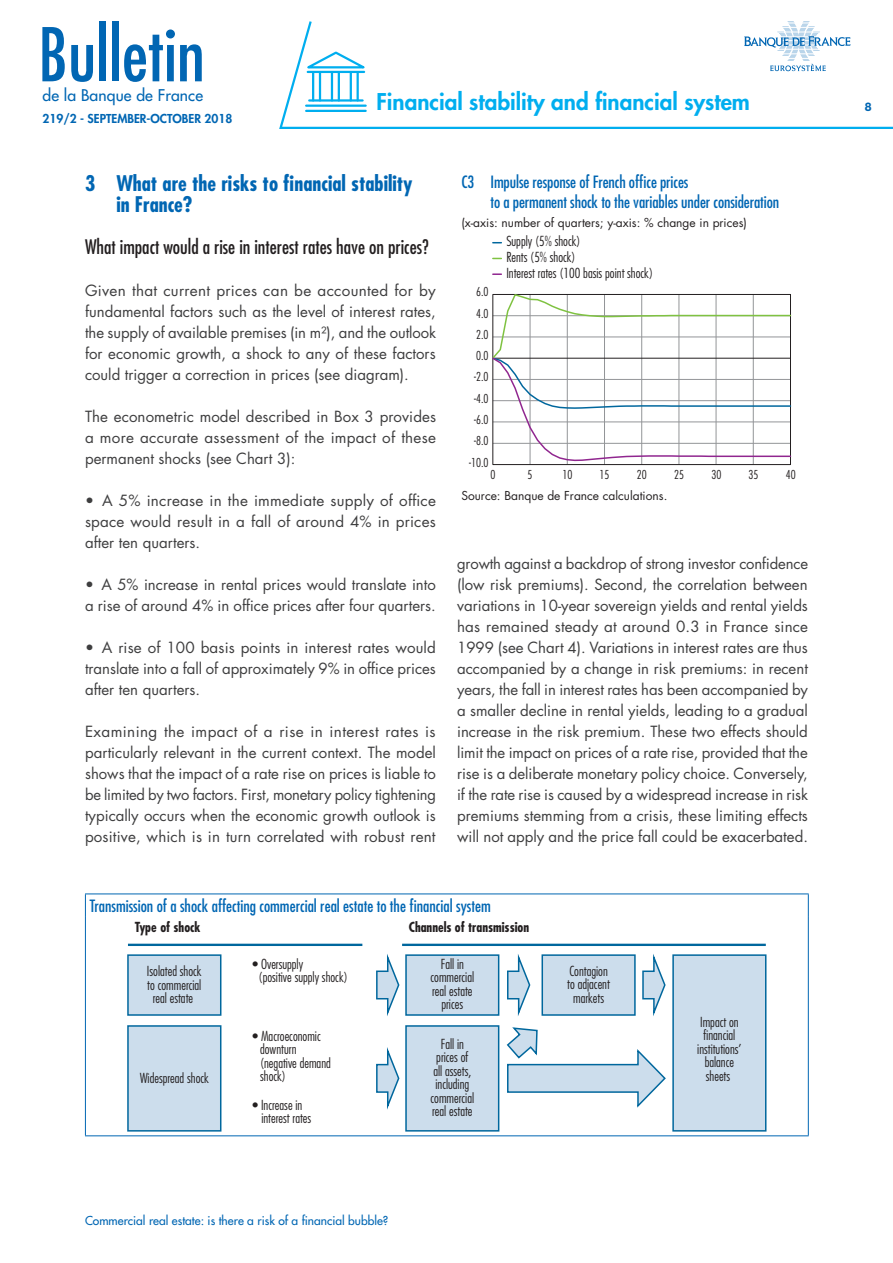
<style>
.page{position:relative;width:893px;height:1263px;background:#fff}
.page>*{position:absolute;margin:0;border:0;box-sizing:border-box;transform-origin:0 0}
.t1{font:condensed 72px "Futura Std";color:#0166b3}
.t2{font:800 22.5px "Futura Std";color:#00aeef}
.t3{font:700 condensed 21px/21px "Futura Std";color:#0166b3}
.t4{font:condensed 19.5px "Futura Std";color:#231f20}
.t5{font:condensed 16.5px/19.8px "Futura Std";letter-spacing:-.005em;color:#0166b3}
.t6{font:500 15.75px "Futura Std";letter-spacing:.01em;color:#0166b3}
.t7{font:15px/21px "Futura Std";color:#3e3e3f;text-align:justify}
.t8{font:300 condensed 13.5px/13.5px "Futura Std";color:#231f20;text-align:center}
.t9{font:700 condensed 13.5px "Futura Std";color:#231f20}
.t10{font:12px "Futura Std";color:#231f20}
.t11{font:500 12px "Futura Std";color:#0166b3}
.t12{font:300 condensed 12px "Futura Std";color:#231f20}
.t13{font:800 12px "Futura Std";color:#0166b3}
.t14{font:800 12px "Helvetica Neue LT Std";color:#0166b3;scale:.9 1}
</style>
<div class="page">
<svg style="left:279px;top:21px;width:614px;height:108px"></svg>
<svg style="left:744px;top:22px;width:106px;height:49px"></svg>
<hr style="left:308px;top:71px;width:56px;height:2px;background:#00aeef">
<svg style="left:299px;top:50px;width:68px;height:20px"></svg>
<hr style="left:309px;top:99px;width:54px;height:3px;background:#00aeef">
<hr style="left:306px;top:105px;width:60px;height:2px;background:#00aeef">
<hr style="left:306px;top:110px;width:60px;height:2px;background:#00aeef">
<hr style="left:312px;top:72px;width:2px;height:28px;background:#00aeef">
<hr style="left:319px;top:72px;width:2px;height:28px;background:#00aeef">
<hr style="left:331px;top:72px;width:2px;height:28px;background:#00aeef">
<hr style="left:338px;top:72px;width:2px;height:28px;background:#00aeef">
<hr style="left:350px;top:72px;width:2px;height:28px;background:#00aeef">
<hr style="left:357px;top:72px;width:2px;height:28px;background:#00aeef">
<hr style="left:530px;top:294px;width:1px;height:171px;background:#939598">
<hr style="left:567px;top:294px;width:1px;height:171px;background:#939598">
<hr style="left:604px;top:294px;width:1px;height:171px;background:#939598">
<hr style="left:641px;top:294px;width:1px;height:171px;background:#939598">
<hr style="left:679px;top:294px;width:1px;height:171px;background:#939598">
<hr style="left:716px;top:294px;width:1px;height:171px;background:#939598">
<hr style="left:753px;top:294px;width:1px;height:171px;background:#939598">
<svg style="left:492px;top:294px;width:300px;height:168px"></svg>
<svg style="left:493px;top:273px;width:8px;height:2px"></svg>
<svg style="left:86px;top:894px;width:722px;height:241px"></svg>
<hr style="left:85px;top:893px;width:724px;height:1px;background:#0166b3">
<svg style="left:85px;top:894px;width:1px;height:22px"></svg>
<svg style="left:808px;top:894px;width:1px;height:22px"></svg>
<hr style="left:85px;top:916px;width:1px;height:219px;background:#0166b3">
<hr style="left:808px;top:916px;width:1px;height:219px;background:#0166b3">
<hr style="left:85px;top:1135px;width:724px;height:1px;background:#0166b3">
<hr style="left:128px;top:944px;width:234px;height:2px;background:#00679d">
<svg style="left:375px;top:950px;width:25px;height:70px"></svg>
<svg style="left:375px;top:1043px;width:25px;height:71px"></svg>
<svg style="left:506px;top:950px;width:25px;height:70px"></svg>
<svg style="left:506px;top:1026px;width:161px;height:83px"></svg>
<svg style="left:641px;top:950px;width:25px;height:70px"></svg>
<hr style="left:402px;top:944px;width:364px;height:2px;background:#00679d">
<div style="left:128px;top:955px;width:93px;height:60px;background:#ccddec"></div>
<div style="left:127px;top:954px;width:94px;height:62px;border:2px solid #00679d"></div>
<div style="left:128px;top:1026px;width:93px;height:105px;background:#ccddec"></div>
<div style="left:127px;top:1025px;width:94px;height:106px;border:2px solid #00679d"></div>
<div style="left:406px;top:955px;width:93px;height:60px;background:#ccddec"></div>
<div style="left:405px;top:954px;width:94px;height:62px;border:2px solid #00679d"></div>
<div style="left:406px;top:1026px;width:93px;height:105px;background:#ccddec"></div>
<div style="left:405px;top:1025px;width:94px;height:106px;border:2px solid #00679d"></div>
<div style="left:542px;top:955px;width:93px;height:60px;background:#ccddec"></div>
<div style="left:541px;top:954px;width:95px;height:62px;border:2px solid #00679d"></div>
<div style="left:673px;top:955px;width:93px;height:176px;background:#ccddec"></div>
<div style="left:672px;top:954px;width:94px;height:177px;border:2px solid #00679d"></div>
<h1 class="t1" style="left:38px;top:12px;width:168px">Bulletin</h1>
<p class="t6" style="left:43px;top:86px;width:162px">de la Banque de France</p>
<p class="t13" style="left:43px;top:111px;width:191px">219/2 - SEPTEMBER-OCTOBER 2018</p>
<h2 class="t2" style="left:376px;top:88px;width:375px">Financial stability and financial system</h2>
<p class="t14" style="left:865px;top:99px;width:9px">8</p>
<h3 class="t3" style="left:116px;top:173px;width:298px;text-indent:-31px">3 What are the risks to financial stability in France?</h3>
<h3 class="t4" style="left:85px;top:235px;width:345px">What impact would a rise in interest rates have on prices?</h3>
<p class="t7" style="left:85px;top:280px;width:353px">Given that current prices can be accounted for by fundamental factors such as the level of interest rates, the supply of available premises (in m²), and the outlook for economic growth, a shock to any of these factors could trigger a correction in prices (see diagram).</p>
<p class="t7" style="left:85px;top:406px;width:353px">The econometric model described in Box 3 provides a more accurate assessment of the impact of these permanent shocks (see Chart 3):</p>
<p class="t7" style="left:85px;top:490px;width:352px">• A 5% increase in the immediate supply of office space would result in a fall of around 4% in prices after ten quarters.</p>
<p class="t7" style="left:85px;top:574px;width:352px">• A 5% increase in rental prices would translate into a rise of around 4% in office prices after four quarters.</p>
<p class="t7" style="left:85px;top:637px;width:352px">• A rise of 100 basis points in interest rates would translate into a fall of approximately 9% in office prices after ten quarters.</p>
<p class="t7" style="left:85px;top:721px;width:353px">Examining the impact of a rise in interest rates is particularly relevant in the current context. The model shows that the impact of a rate rise on prices is liable to be limited by two factors. First, monetary policy tightening typically occurs when the economic growth outlook is positive, which is in turn correlated with robust rent</p>
<p class="t5" style="left:490px;top:172px;width:290px;text-indent:-29px">C3 Impulse response of French office prices<br>to a permanent shock to the variables under consideration</p>
<p class="t10" style="left:461px;top:215px;width:287px">(x-axis: number of quarters; y-axis: % change in prices)</p>
<p class="t12" style="left:476px;top:285px;width:14px">6.0</p>
<p class="t12" style="left:476px;top:306px;width:14px">4.0</p>
<p class="t12" style="left:476px;top:327px;width:14px">2.0</p>
<p class="t12" style="left:476px;top:349px;width:14px">0.0</p>
<p class="t12" style="left:474px;top:370px;width:16px">-2.0</p>
<p class="t12" style="left:474px;top:391px;width:16px">-4.0</p>
<p class="t12" style="left:474px;top:412px;width:16px">-6.0</p>
<p class="t12" style="left:474px;top:434px;width:16px">-8.0</p>
<p class="t12" style="left:469px;top:455px;width:21px">-10.0</p>
<p class="t8" style="left:506px;top:233px;width:148px;line-height:15.8px;text-align:left">Supply (5% shock)<br>Rents (5% shock)<br>Interest rates (100 basis point shock)</p>
<p class="t12" style="left:528px;top:468px;width:6px">5</p>
<p class="t12" style="left:562px;top:468px;width:11px">10</p>
<p class="t12" style="left:600px;top:468px;width:11px">15</p>
<p class="t12" style="left:637px;top:468px;width:11px">20</p>
<p class="t12" style="left:674px;top:468px;width:11px">25</p>
<p class="t12" style="left:711px;top:468px;width:11px">30</p>
<p class="t12" style="left:749px;top:468px;width:11px">35</p>
<p class="t12" style="left:490px;top:468px;width:6px">0</p>
<p class="t12" style="left:786px;top:468px;width:11px">40</p>
<p class="t10" style="left:461px;top:488px;width:207px">Source: Banque de France calculations.</p>
<p class="t7" style="left:457px;top:553px;width:352px">growth against a backdrop of strong investor confidence (low risk premiums). Second, the correlation between variations in 10-year sovereign yields and rental yields has remained steady at around 0.3 in France since 1999 (see Chart 4). Variations in interest rates are thus accompanied by a change in risk premiums: in recent years, the fall in interest rates has been accompanied by a smaller decline in rental yields, leading to a gradual increase in the risk premium. These two effects should limit the impact on prices of a rate rise, provided that the rise is a deliberate monetary policy choice. Conversely, if the rate rise is caused by a widespread increase in risk premiums stemming from a crisis, these limiting effects will not apply and the price fall could be exacerbated.</p>
<p class="t5" style="left:90px;top:896px;width:403px">Transmission of a shock affecting commercial real estate to the financial system</p>
<p class="t9" style="left:135px;top:918px;width:67px">Type of shock</p>
<p class="t8" style="left:259px;top:957px;width:91px;text-align:left;text-indent:-6px">• Oversupply<br>(positive supply shock)</p>
<p class="t9" style="left:409px;top:918px;width:122px">Channels of transmission</p>
<p class="t8" style="left:430px;top:957px;width:45px">Fall in commercial real estate prices</p>
<p class="t8" style="left:430px;top:1037px;width:45px">Fall in prices of all assets, including commercial real estate</p>
<p class="t8" style="left:147px;top:965px;width:56px">Isolated shock to commercial real estate</p>
<p class="t8" style="left:260px;top:1029px;width:72px;text-align:left;text-indent:-8px">• Macroeconomic downturn (negative demand shock)</p>
<p class="t8" style="left:261px;top:1098px;width:51px;text-align:left;text-indent:-9px">• Increase in interest rates</p>
<p class="t8" style="left:140px;top:1071px;width:71px">Widespread shock</p>
<p class="t11" style="left:85px;top:1213px;width:305px">Commercial real estate: is there a risk of a financial bubble?</p>
<p class="t8" style="left:567px;top:964px;width:44px">Contagion to adjacent markets</p>
<p class="t8" style="left:697px;top:1015px;width:46px">Impact on financial institutions’ balance sheets</p>
</div>
